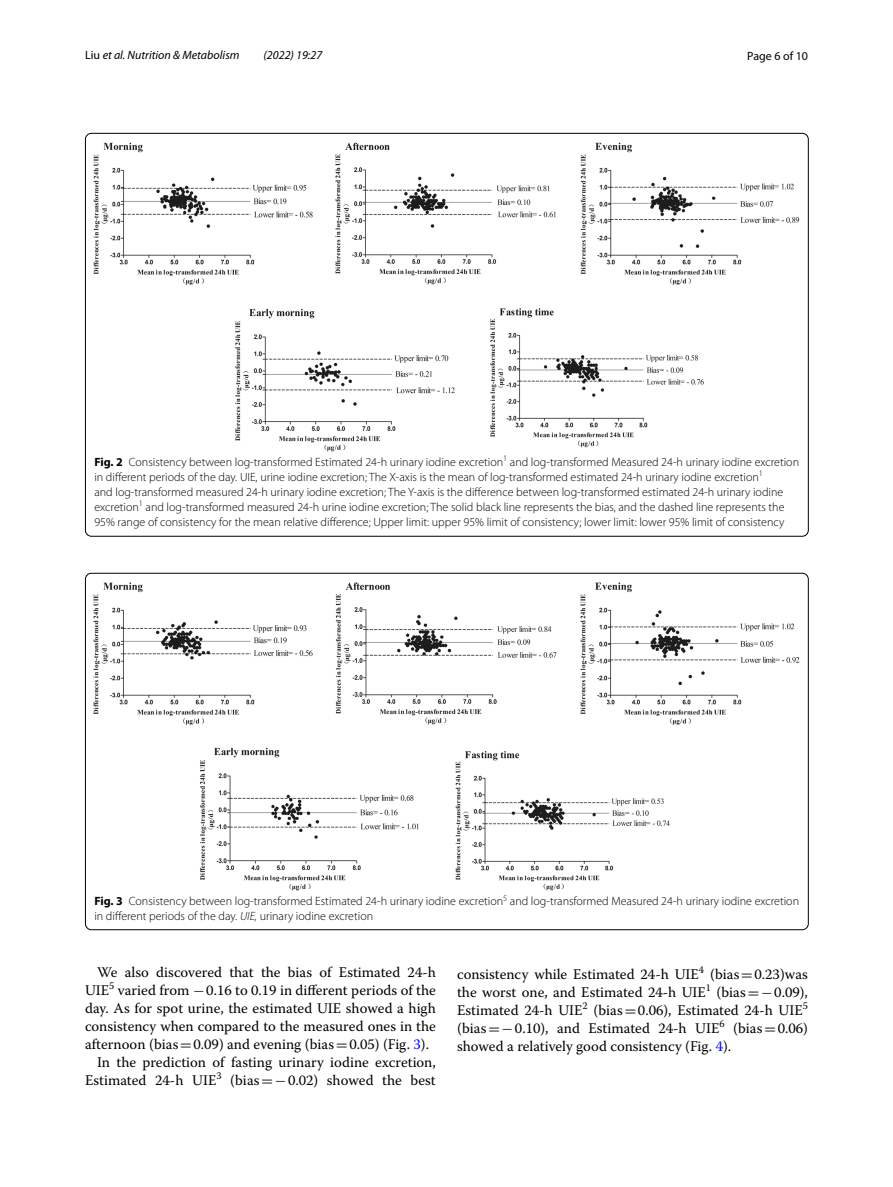
<style>
.page{position:relative;width:893px;height:1187px;background:#fff}
.page>*{position:absolute;margin:0;border:0;box-sizing:border-box;transform-origin:0 0}
.t1{font:14.7px/18px "Warnock Pro";color:#000;text-align:justify}
.t2{font:300 12px/15px "Myriad Pro";color:#000}
.t3{font:italic 12px "Myriad Pro";color:#000}
.t4{font:12px "Myriad Pro";color:#000}
.s1{font-style:normal}
.s2{font-weight:700}
.s3{font-style:italic}
.s4{font-family:"MTSY"}
.s5{color:#00f}
</style>
<div class="page">
<img style="left:94px;top:142px;width:706px;height:309px">
<img style="left:94px;top:582px;width:706px;height:308px">
<p class="t3" style="left:85px;top:48px;width:156px"><span class="s1">Liu</span> et al. Nutrition &amp; Metabolism</p>
<p class="t3" style="left:264px;top:48px;width:60px">(2022) 19:27</p>
<p class="t4" style="left:747px;top:48px;width:62px">Page 6 of 10</p>
<p class="t2" style="left:94px;top:455px;width:706px"><span class="s2">Fig. 2</span> Consistency between log-transformed Estimated 24-h urinary iodine excretion<sup>1</sup> and log-transformed Measured 24-h urinary iodine excretion in different periods of the day. UIE, urine iodine excretion; The X-axis is the mean of log-transformed estimated 24-h urinary iodine excretion<sup>1<br></sup>and log-transformed measured 24-h urinary iodine excretion; The Y-axis is the difference between log-transformed estimated 24-h urinary iodine excretion<sup>1</sup> and log-transformed measured 24-h urine iodine excretion; The solid black line represents the bias, and the dashed line represents the 95% range of consistency for the mean relative difference; Upper limit: upper 95% limit of consistency; lower limit: lower 95% limit of consistency</p>
<p class="t2" style="left:94px;top:894px;width:706px"><span class="s2">Fig. 3</span> Consistency between log-transformed Estimated 24-h urinary iodine excretion<sup>5</sup> and log-transformed Measured 24-h urinary iodine excretion in different periods of the day. <span class="s3">UIE,</span> urinary iodine excretion</p>
<p class="t1" style="left:97px;top:962px;width:340px">We also discovered that the bias of Estimated 24-h</p>
<p class="t1" style="left:85px;top:980px;width:352px">UIE<sup>5</sup> varied from <span class="s4">−</span>0.16 to 0.19 in different periods of the</p>
<p class="t1" style="left:85px;top:998px;width:352px">day. As for spot urine, the estimated UIE showed a high</p>
<p class="t1" style="left:85px;top:1016px;width:352px">consistency when compared to the measured ones in the</p>
<p class="t1" style="left:85px;top:1034px;width:346px">afternoon (bias<span class="s4">=</span>0.09) and evening (bias<span class="s4">=</span>0.05) (Fig. <span class="s5">3</span>).</p>
<p class="t1" style="left:97px;top:1052px;width:340px">In the prediction of fasting urinary iodine excretion,</p>
<p class="t1" style="left:85px;top:1070px;width:352px">Estimated 24-h UIE<sup>3</sup> (bias<span class="s4">=−</span>0.02) showed the best</p>
<p class="t1" style="left:457px;top:964px;width:352px">consistency while Estimated 24-h UIE<sup>4</sup> (bias<span class="s4">=</span>0.23)was the worst one, and Estimated 24-h UIE<sup>1</sup> (bias<span class="s4">=−</span>0.09), Estimated 24-h UIE<sup>2</sup> (bias<span class="s4">=</span>0.06), Estimated 24-h UIE<sup>5 </sup>(bias<span class="s4">=−</span>0.10), and Estimated 24-h UIE<sup>6</sup> (bias<span class="s4">=</span>0.06) showed a relatively good consistency (Fig. <span class="s5">4</span>).</p>
</div>
